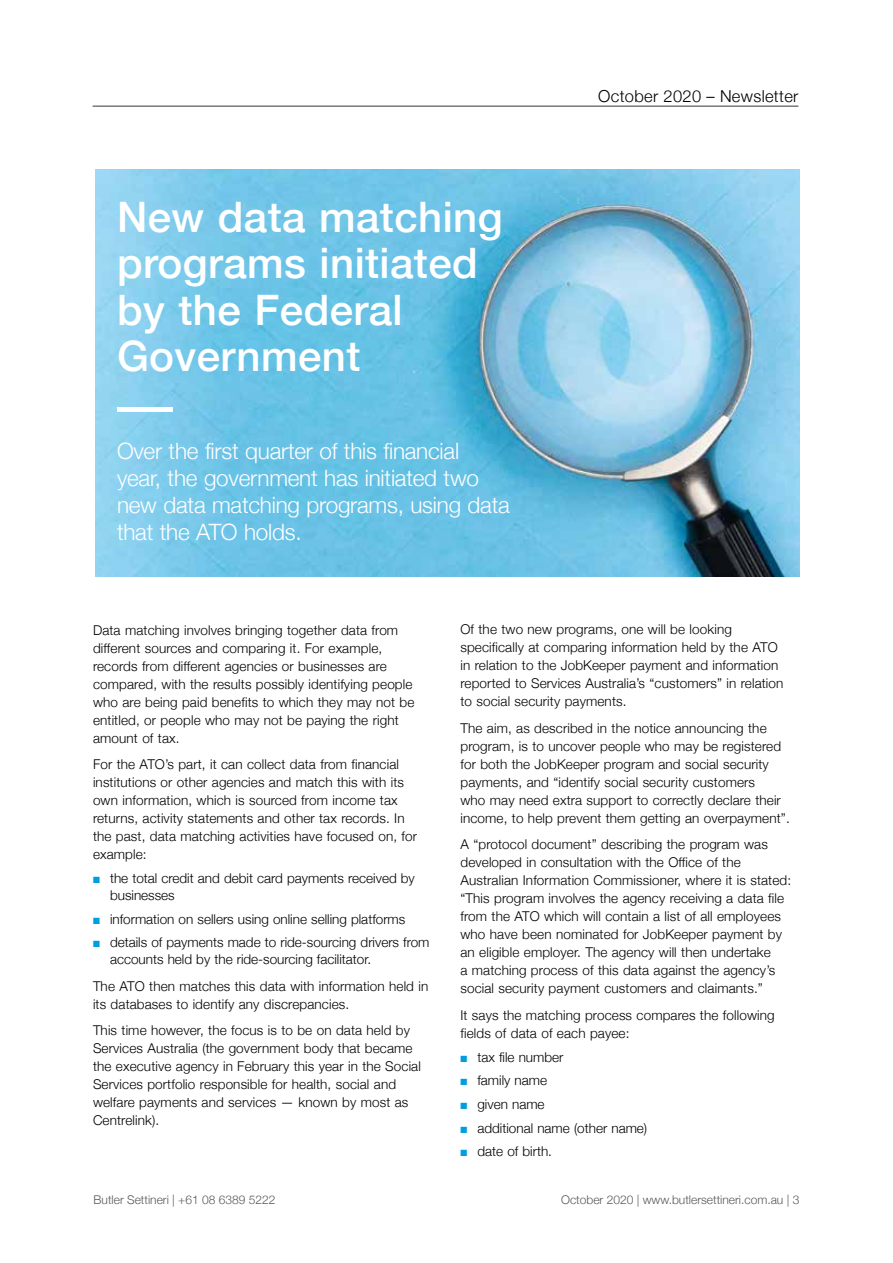
<style>
.page{position:relative;width:893px;height:1263px;background:#fff}
.page>*{position:absolute;margin:0;border:0;box-sizing:border-box;transform-origin:0 0}
.t1{font:500 42px/46.5px "Helvetica Neue";letter-spacing:.01em;color:#fff}
.t2{font:300 22.5px/27px "Helvetica Neue";letter-spacing:-.01em;color:#fff}
.t3{font:300 16.5px "Helvetica Neue";letter-spacing:.02em;color:#000}
.t4{font:300 13.5px/18px "Helvetica Neue";letter-spacing:.01em;color:#000}
.t5{font:300 12px "Helvetica Neue";color:#58585a}
.s1{color:#009ee0}
</style>
<div class="page">
<hr style="left:93px;top:106px;width:705px;height:1px;background:#000">
<img style="left:95px;top:169px;width:704px;height:407px">
<div style="left:117px;top:407px;width:55px;height:5px;background:#fff"></div>
<h1 class="t1" style="left:117px;top:190px;width:387px">New data matching programs initiated by the Federal<br>Government</h1>
<h2 class="t2" style="left:117px;top:436px;width:394px">Over the first quarter of this financial<br>year, the government has initiated two new data matching programs, using data that the ATO holds.</h2>
<p class="t3" style="left:598px;top:83px;width:202px">October 2020 – Newsletter</p>
<p class="t4" style="left:93px;top:620px;width:323px">Data matching involves bringing together data from different sources and comparing it. For example, records from different agencies or businesses are compared, with the results possibly identifying people who are being paid benefits to which they may not be entitled, or people who may not be paying the right amount of tax.</p>
<p class="t4" style="left:93px;top:754px;width:326px">For the ATO’s part, it can collect data from financial institutions or other agencies and match this with its own information, which is sourced from income tax returns, activity statements and other tax records. In the past, data matching activities have focused on, for example:</p>
<p class="t4" style="left:110px;top:868px;width:306px;line-height:17.2px;text-indent:-17px"><span class="s1">■</span> the total credit and debit card payments received by businesses</p>
<p class="t4" style="left:93px;top:909px;width:314px"><span class="s1">■</span> information on sellers using online selling platforms</p>
<p class="t4" style="left:110px;top:933px;width:321px;line-height:17.2px;text-indent:-17px"><span class="s1">■</span> details of payments made to ride-sourcing drivers from accounts held by the ride-sourcing facilitator.</p>
<p class="t4" style="left:93px;top:976px;width:337px">The ATO then matches this data with information held in its databases to identify any discrepancies.</p>
<p class="t4" style="left:93px;top:1021px;width:329px">This time however, the focus is to be on data held by Services Australia (the government body that became the executive agency in February this year in the Social Services portfolio responsible for health, social and welfare payments and services — known by most as Centrelink).</p>
<p class="t4" style="left:460px;top:620px;width:325px">Of the two new programs, one will be looking specifically at comparing information held by the ATO in relation to the JobKeeper payment and information reported to Services Australia’s “customers” in relation to social security payments.</p>
<p class="t4" style="left:460px;top:718px;width:331px">The aim, as described in the notice announcing the program, is to uncover people who may be registered for both the JobKeeper program and social security payments, and “identify social security customers<br>who may need extra support to correctly declare their income, to help prevent them getting an overpayment”.</p>
<p class="t4" style="left:460px;top:835px;width:332px">A “protocol document” describing the program was developed in consultation with the Office of the Australian Information Commissioner, where it is stated: “This program involves the agency receiving a data file from the ATO which will contain a list of all employees who have been nominated for JobKeeper payment by an eligible employer. The agency will then undertake<br>a matching process of this data against the agency’s social security payment customers and claimants.”</p>
<p class="t4" style="left:460px;top:1005px;width:316px">It says the matching process compares the following fields of data of each payee:</p>
<p class="t4" style="left:460px;top:1047px;width:105px"><span class="s1">■</span> tax file number</p>
<p class="t4" style="left:460px;top:1070px;width:88px"><span class="s1">■</span> family name</p>
<p class="t4" style="left:460px;top:1094px;width:86px"><span class="s1">■</span> given name</p>
<p class="t4" style="left:460px;top:1118px;width:188px"><span class="s1">■</span> additional name (other name)</p>
<p class="t4" style="left:460px;top:1141px;width:93px"><span class="s1">■</span> date of birth.</p>
<p class="t5" style="left:94px;top:1190px;width:183px">Butler Settineri | +61 08 6389 5222</p>
<p class="t5" style="left:561px;top:1190px;width:240px">October 2020 | www.butlersettineri.com.au | 3</p>
</div>
